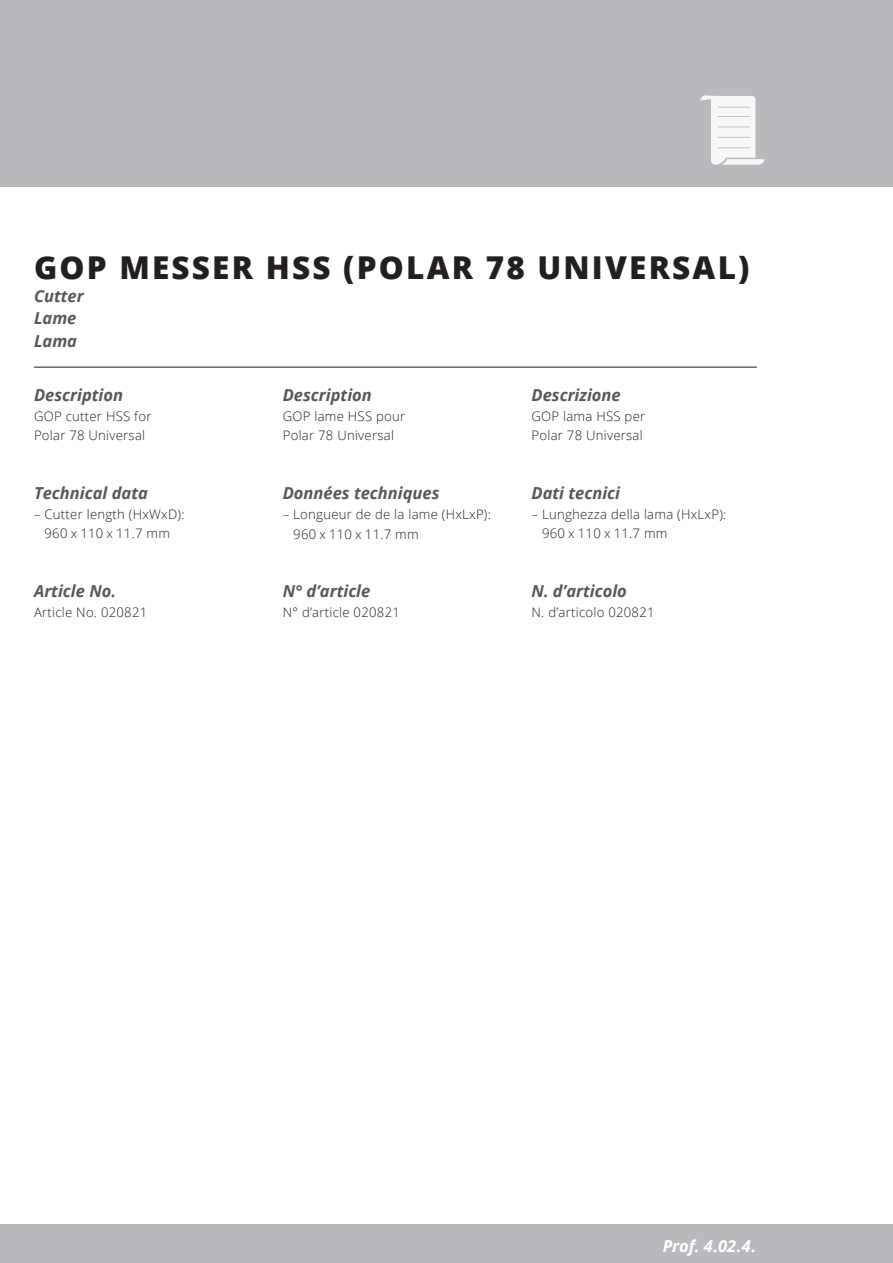
<style>
.page{position:relative;width:893px;height:1263px;background:#fff}
.page>*{position:absolute;margin:0;border:0;box-sizing:border-box;transform-origin:0 0}
._01_Produkttiel{font:800 31.5px "Open Sans";letter-spacing:.07em;color:#231f20}
._02_Übertitel{font:italic 700 16.5px "Open Sans";color:#57585a}
._01_Produkttiel-2{font:italic 700 16.5px/22.5px "Open Sans";color:#57585a}
._01_Produkttiel-3{font:italic 700 16.5px "Open Sans";color:#fff}
._03_lauftext{font:300 13.2px/19.5px "Open Sans";letter-spacing:.02em;color:#231f20}
</style>
<div class="page">
<div style="left:0;top:1225px;width:893px;height:38px;background:#b8b9bc"></div>
<div style="left:0;top:0;width:893px;height:187px;background:#b8b9bc"></div>
<svg style="left:700px;top:95px;width:64px;height:70px"></svg>
<hr style="left:34px;top:367px;width:723px;height:1px;background:#231f20">
<p class="_01_Produkttiel" style="left:34px;top:244px;width:717px">GOP MESSER HSS (POLAR 78 UNIVERSAL)</p>
<p class="_01_Produkttiel-2" style="left:34px;top:284px;width:51px">Cutter<br>Lame<br>Lama</p>
<p class="_02_Übertitel" style="left:34px;top:384px;width:91px">Description</p>
<p class="_03_lauftext" style="left:34px;top:406px;width:119px">GOP cutter HSS for<br>Polar 78 Universal</p>
<p class="_02_Übertitel" style="left:34px;top:482px;width:115px">Technical data</p>
<p class="_03_lauftext" style="left:34px;top:504px;width:152px;text-align:center">– Cutter length (HxWxD):<br>960 x 110 x 11.7 mm</p>
<p class="_02_Übertitel" style="left:34px;top:579px;width:84px">Article No.</p>
<p class="_03_lauftext" style="left:34px;top:602px;width:115px">Article No. 020821</p>
<p class="_02_Übertitel" style="left:283px;top:384px;width:91px">Description</p>
<p class="_03_lauftext" style="left:283px;top:406px;width:124px">GOP lame HSS pour<br>Polar 78 Universal</p>
<p class="_02_Übertitel" style="left:283px;top:482px;width:158px">Données techniques</p>
<p class="_03_lauftext" style="left:293px;top:504px;width:199px;text-indent:-10px">– Longueur de de la lame (HxLxP):<br>960 x 110 x 11.7 mm</p>
<p class="_02_Übertitel" style="left:283px;top:580px;width:89px">N° d’article</p>
<p class="_03_lauftext" style="left:283px;top:602px;width:119px">N° d’article 020821</p>
<p class="_02_Übertitel" style="left:531px;top:384px;width:91px">Descrizione</p>
<p class="_03_lauftext" style="left:531px;top:406px;width:115px">GOP lama HSS per<br>Polar 78 Universal</p>
<p class="_02_Übertitel" style="left:531px;top:482px;width:90px">Dati tecnici</p>
<p class="_03_lauftext" style="left:542px;top:504px;width:186px;text-indent:-10px">– Lunghezza della lama (HxLxP):<br>960 x 110 x 11.7 mm</p>
<p class="_02_Übertitel" style="left:531px;top:579px;width:97px">N. d’articolo</p>
<p class="_03_lauftext" style="left:531px;top:602px;width:125px">N. d’articolo 020821</p>
<p class="_01_Produkttiel-3" style="left:663px;top:1235px;width:95px">Prof. 4.02.4.</p>
</div>
